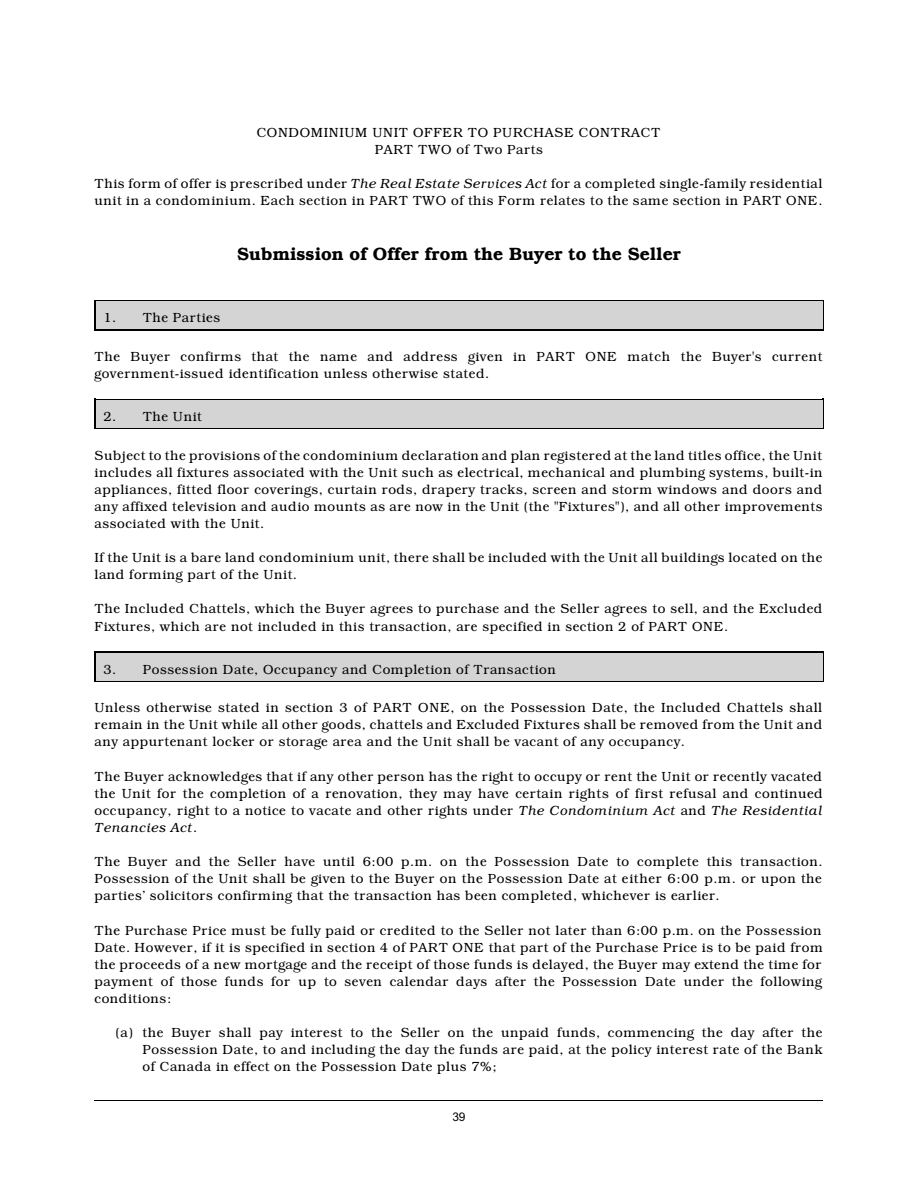
<style>
.page{position:relative;width:918px;height:1188px;background:#fff}
.page>*{position:absolute;margin:0;border:0;box-sizing:border-box;transform-origin:0 0}
.t1{font:300 18px "Bookman IT Cby BT";letter-spacing:.01em;color:#000}
.t2{font:300 13.5px/17.1px "Bookman IT Cby BT";letter-spacing:.045em;color:#000;text-align:justify}
.t3{font:12px "Arial";color:#000}
.s1{font-style:italic}
</style>
<div class="page">
<hr style="left:94px;top:300px;width:2px;height:30px;background:#000">
<hr style="left:823px;top:300px;width:1px;height:30px;background:#000">
<hr style="left:94px;top:300px;width:730px;height:1px;background:#000">
<hr style="left:94px;top:329px;width:730px;height:1px;background:#000">
<div style="left:96px;top:301px;width:726px;height:28px;background:#d4d4d4"></div>
<hr style="left:94px;top:399px;width:2px;height:30px;background:#000">
<hr style="left:823px;top:399px;width:1px;height:30px;background:#000">
<hr style="left:94px;top:399px;width:730px;height:1px;background:#000">
<hr style="left:94px;top:428px;width:730px;height:1px;background:#000">
<div style="left:96px;top:400px;width:726px;height:28px;background:#d4d4d4"></div>
<hr style="left:94px;top:652px;width:2px;height:30px;background:#000">
<hr style="left:823px;top:652px;width:1px;height:30px;background:#000">
<hr style="left:94px;top:652px;width:730px;height:1px;background:#000">
<hr style="left:94px;top:681px;width:730px;height:1px;background:#000">
<div style="left:96px;top:653px;width:726px;height:27px;background:#d4d4d4"></div>
<hr style="left:94px;top:1101px;width:729px;height:1px;background:#000">
<p class="t2" style="left:257px;top:125px;width:405px;text-align:center">CONDOMINIUM UNIT OFFER TO PURCHASE CONTRACT<br>PART TWO of Two Parts</p>
<p class="t2" style="left:94px;top:176px;width:730px">This form of offer is prescribed under <span class="s1">The Real Estate Services Act</span> for a completed single-family residential unit in a condominium. Each section in PART TWO of this Form relates to the same section in PART ONE.</p>
<h1 class="t1" style="left:237px;top:247px;width:445px">Submission of Offer from the Buyer to the Seller</h1>
<p class="t2" style="left:104px;top:310px;width:118px">1. The Parties</p>
<p class="t2" style="left:94px;top:349px;width:729px">The Buyer confirms that the name and address given in PART ONE match the Buyer's current government-issued identification unless otherwise stated.</p>
<p class="t2" style="left:104px;top:409px;width:100px">2. The Unit</p>
<p class="t2" style="left:94px;top:447px;width:730px">Subject to the provisions of the condominium declaration and plan registered at the land titles office, the Unit includes all fixtures associated with the Unit such as electrical, mechanical and plumbing systems, built-in appliances, fitted floor coverings, curtain rods, drapery tracks, screen and storm windows and doors and any affixed television and audio mounts as are now in the Unit (the "Fixtures"), and all other improvements associated with the Unit.</p>
<p class="t2" style="left:94px;top:550px;width:729px">If the Unit is a bare land condominium unit, there shall be included with the Unit all buildings located on the land forming part of the Unit.</p>
<p class="t2" style="left:94px;top:601px;width:729px">The Included Chattels, which the Buyer agrees to purchase and the Seller agrees to sell, and the Excluded<br>Fixtures, which are not included in this transaction, are specified in section 2 of PART ONE.</p>
<p class="t2" style="left:104px;top:662px;width:454px">3. Possession Date, Occupancy and Completion of Transaction</p>
<p class="t2" style="left:94px;top:700px;width:729px">Unless otherwise stated in section 3 of PART ONE, on the Possession Date, the Included Chattels shall remain in the Unit while all other goods, chattels and Excluded Fixtures shall be removed from the Unit and any appurtenant locker or storage area and the Unit shall be vacant of any occupancy.</p>
<p class="t2" style="left:94px;top:769px;width:730px">The Buyer acknowledges that if any other person has the right to occupy or rent the Unit or recently vacated the Unit for the completion of a renovation, they may have certain rights of first refusal and continued occupancy, right to a notice to vacate and other rights under <span class="s1">The Condominium Act</span> and <span class="s1">The Residential Tenancies Act</span>.</p>
<p class="t2" style="left:94px;top:854px;width:730px">The Buyer and the Seller have until 6:00 p.m. on the Possession Date to complete this transaction.<br>Possession of the Unit shall be given to the Buyer on the Possession Date at either 6:00 p.m. or upon the parties’ solicitors confirming that the transaction has been completed, whichever is earlier.</p>
<p class="t2" style="left:94px;top:922px;width:730px">The Purchase Price must be fully paid or credited to the Seller not later than 6:00 p.m. on the Possession Date. However, if it is specified in section 4 of PART ONE that part of the Purchase Price is to be paid from the proceeds of a new mortgage and the receipt of those funds is delayed, the Buyer may extend the time for payment of those funds for up to seven calendar days after the Possession Date under the following conditions:</p>
<p class="t2" style="left:143px;top:1025px;width:682px;text-indent:-27px">(a) the Buyer shall pay interest to the Seller on the unpaid funds, commencing the day after the Possession Date, to and including the day the funds are paid, at the policy interest rate of the Bank of Canada in effect on the Possession Date plus 7%;</p>
<p class="t3" style="left:452px;top:1112px;width:15px">39</p>
</div>
